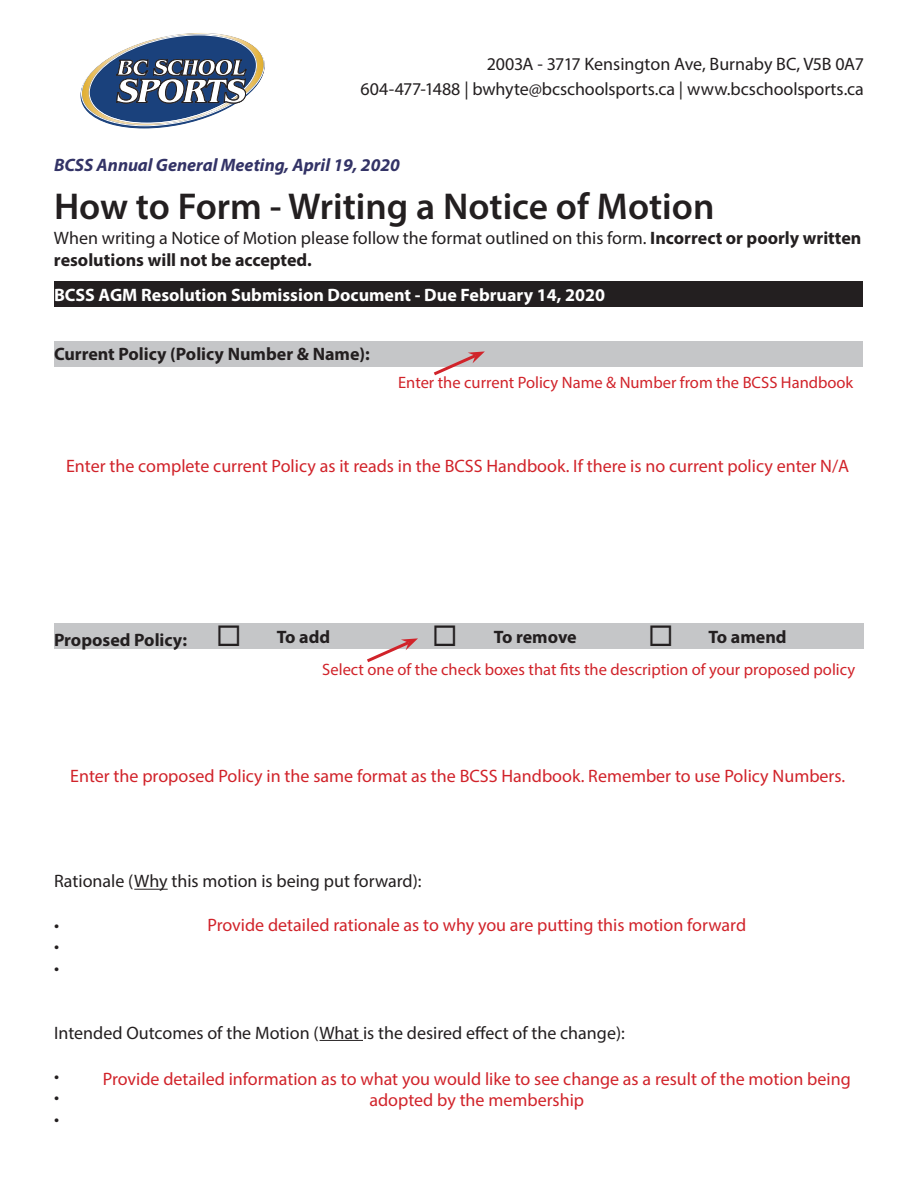
<style>
.page{position:relative;width:918px;height:1188px;background:#fff}
.page>*{position:absolute;margin:0;border:0;box-sizing:border-box;transform-origin:0 0}
.t1{font:600 37.5px "Myriad Pro";color:#231f20}
.t2{font:18px/21.6px "Myriad Pro";color:#d1232a;text-align:center}
.Body_Text{font:18px/21.6px "Myriad Pro";color:#231f20}
.t3{font:700 18px "Myriad Pro";color:#231f20}
.t4{font:700 18px "Myriad Pro";color:#fff}
.t5{font:italic 700 18px "Myriad Pro";color:#336}
.t6{font:16.5px "Myriad Pro";color:#d1232a}
.s1{font-weight:700}
</style>
<div class="page">
<svg style="left:81px;top:33px;width:184px;height:95px"></svg>
<div style="left:54px;top:281px;width:809px;height:26px;background:#231f20"></div>
<div style="left:54px;top:341px;width:809px;height:26px;background:#c5c6c8"></div>
<div style="left:54px;top:623px;width:809px;height:26px;background:#c5c6c8"></div>
<hr style="left:134px;top:889px;width:34px;height:1px;background:#231f20">
<hr style="left:319px;top:1040px;width:44px;height:1px;background:#231f20">
<svg style="left:433px;top:351px;width:52px;height:25px"></svg>
<svg style="left:367px;top:638px;width:51px;height:25px"></svg>
<p class="Body_Text" style="left:487px;top:53px;width:379px">2003A - 3717 Kensington Ave, Burnaby BC, V5B 0A7</p>
<p class="Body_Text" style="left:361px;top:78px;width:505px">604-477-1488 | bwhyte@bcschoolsports.ca | www.bcschoolsports.ca</p>
<p class="t5" style="left:54px;top:153px;width:347px">BCSS Annual General Meeting, April 19, 2020</p>
<p class="t1" style="left:54px;top:183px;width:662px">How to Form - Writing a Notice of Motion</p>
<p class="Body_Text" style="left:54px;top:227px;width:809px">When writing a Notice of Motion please follow the format outlined on this form. <span class="s1">Incorrect or poorly written resolutions will not be accepted.</span></p>
<p class="t4" style="left:54px;top:283px;width:553px">BCSS AGM Resolution Submission Document - Due February 14, 2020</p>
<p class="t3" style="left:54px;top:342px;width:317px">Current Policy (Policy Number &amp; Name):</p>
<p class="t6" style="left:398px;top:372px;width:457px">Enter the current Policy Name &amp; Number from the BCSS Handbook</p>
<p class="t2" style="left:66px;top:455px;width:785px">Enter the complete current Policy as it reads in the BCSS Handbook. If there is no current policy enter N/A</p>
<p class="t3" style="left:54px;top:628px;width:189px">Proposed Policy: ◻</p>
<p class="t3" style="left:277px;top:625px;width:55px">To add</p>
<p class="t3" style="left:494px;top:625px;width:85px">To remove</p>
<p class="t3" style="left:708px;top:625px;width:80px">To amend</p>
<p class="t6" style="left:322px;top:659px;width:534px">Select one of the check boxes that fits the description of your proposed policy</p>
<p class="t2" style="left:70px;top:765px;width:776px">Enter the proposed Policy in the same format as the BCSS Handbook. Remember to use Policy Numbers.</p>
<p class="Body_Text" style="left:54px;top:870px;width:369px">Rationale (Why this motion is being put forward):</p>
<p class="Body_Text" style="left:54px;top:914px;width:7px">•</p>
<p class="Body_Text" style="left:54px;top:935px;width:7px">•</p>
<p class="Body_Text" style="left:54px;top:957px;width:7px">•</p>
<p class="t2" style="left:208px;top:914px;width:540px">Provide detailed rationale as to why you are putting this motion forward</p>
<p class="Body_Text" style="left:54px;top:1022px;width:572px">Intended Outcomes of the Motion (What is the desired effect of the change):</p>
<p class="Body_Text" style="left:54px;top:1065px;width:7px">•</p>
<p class="Body_Text" style="left:54px;top:1086px;width:7px">•</p>
<p class="Body_Text" style="left:54px;top:1108px;width:7px">•</p>
<p class="t2" style="left:103px;top:1068px;width:749px">Provide detailed information as to what you would like to see change as a result of the motion being adopted by the membership</p>
</div>
